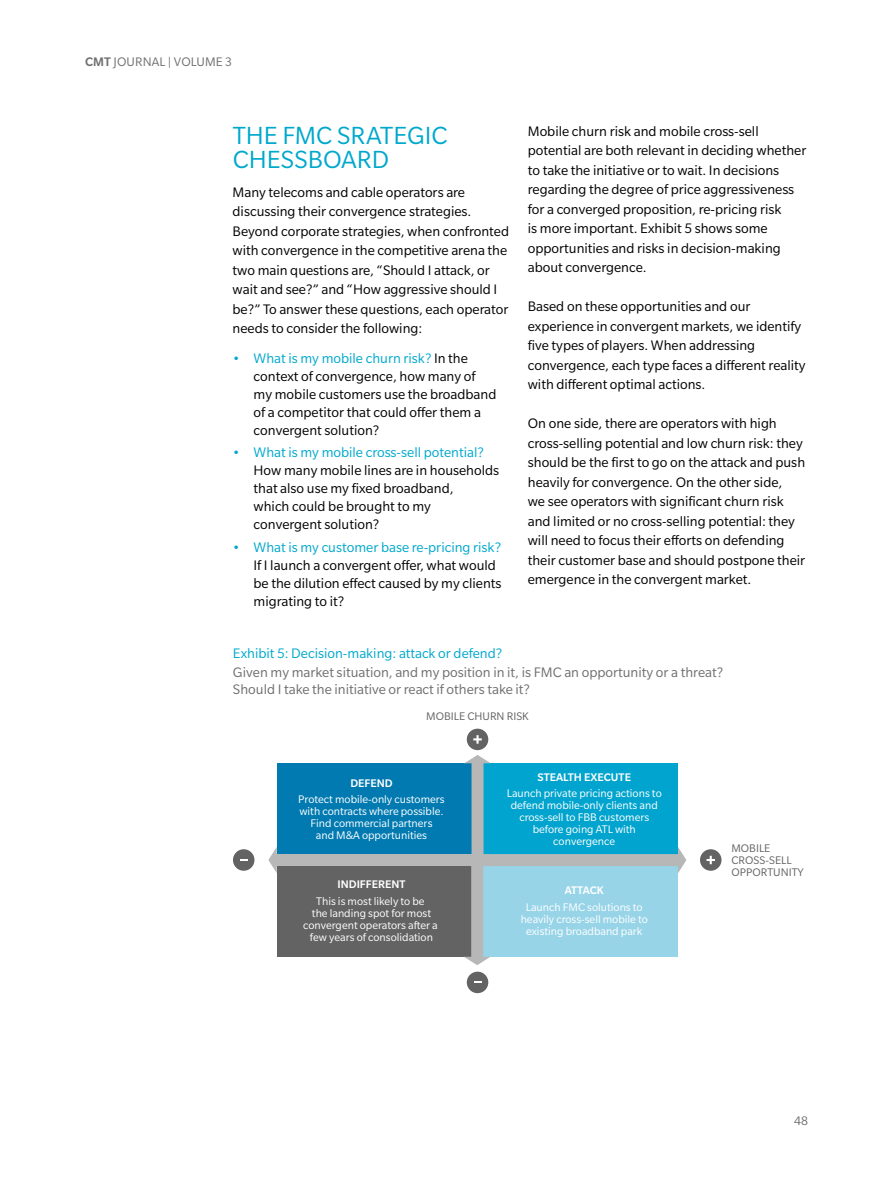
<style>
.page{position:relative;width:893px;height:1188px;background:#fff}
.page>*{position:absolute;margin:0;border:0;box-sizing:border-box;transform-origin:0 0}
.t1{font:27px/24px "Slate Pro";color:#00a8cd}
.t2{font:15px/19.5px "Slate Pro";color:#000}
.t3{font:15px/16.5px "Slate Pro";color:#706f6f}
.t4{font:15px "Slate Pro";color:#00a8cd}
.t5{font:13.5px "Slate Pro";letter-spacing:.01em;color:#706f6f}
.t6{font:12px/12px "Slate Pro";color:#fff;text-align:center}
.t7{font:12px/12px "Slate Pro";color:#646363}
.t8{font:500 12px "Slate Pro";color:#fff}
.s1{font-weight:500}
.s2{color:#00a8cd}
</style>
<div class="page">
<div style="left:700px;top:849px;width:21px;height:22px;background:#646363;border-radius:50%"></div>
<svg style="left:706px;top:856px;width:9px;height:8px"></svg>
<div style="left:233px;top:849px;width:21px;height:22px;background:#646363;border-radius:50%"></div>
<svg style="left:240px;top:859px;width:8px;height:2px"></svg>
<div style="left:467px;top:729px;width:21px;height:21px;background:#646363;border-radius:50%"></div>
<svg style="left:473px;top:735px;width:9px;height:9px"></svg>
<div style="left:467px;top:972px;width:21px;height:21px;background:#646363;border-radius:50%"></div>
<svg style="left:474px;top:981px;width:7px;height:2px"></svg>
<svg style="left:268px;top:755px;width:418px;height:210px;background:#5ea3bb"></svg>
<p class="t5" style="left:85px;top:54px;width:149px"><span class="s1">CMT</span> JOURNAL | VOLUME 3</p>
<h1 class="t1" style="left:233px;top:123px;width:217px">THE FMC SRATEGIC<br>CHESSBOARD</h1>
<p class="t2" style="left:233px;top:182px;width:278px">Many telecoms and cable operators are discussing their convergence strategies.<br>Beyond corporate strategies, when confronted with convergence in the competitive arena the two main questions are, “Should I attack, or wait and see?” and “How aggressive should I be?” To answer these questions, each operator needs to consider the following:</p>
<p class="t2" style="left:254px;top:349px;width:244px;line-height:18px;text-indent:-21px"><span class="s2">• What is my mobile churn risk?</span> In the context of convergence, how many of my mobile customers use the broadband of a competitor that could offer them a convergent solution?</p>
<p class="t4" style="left:233px;top:445px;width:253px">• What is my mobile cross-sell potential?</p>
<p class="t2" style="left:254px;top:461px;width:247px;line-height:18px">How many mobile lines are in households that also use my fixed broadband,<br>which could be brought to my convergent solution?</p>
<p class="t4" style="left:233px;top:539px;width:270px">• What is my customer base re-pricing risk?</p>
<p class="t2" style="left:254px;top:556px;width:249px;line-height:18px">If I launch a convergent offer, what would be the dilution effect caused by my clients migrating to it?</p>
<p class="t2" style="left:528px;top:121px;width:280px">Mobile churn risk and mobile cross-sell potential are both relevant in deciding whether to take the initiative or to wait. In decisions regarding the degree of price aggressiveness for a converged proposition, re-pricing risk<br>is more important. Exhibit 5 shows some opportunities and risks in decision-making about convergence.</p>
<p class="t2" style="left:528px;top:297px;width:279px">Based on these opportunities and our experience in convergent markets, we identify five types of players. When addressing convergence, each type faces a different reality with different optimal actions.</p>
<p class="t2" style="left:528px;top:414px;width:279px">On one side, there are operators with high cross-selling potential and low churn risk: they should be the first to go on the attack and push heavily for convergence. On the other side,<br>we see operators with significant churn risk and limited or no cross-selling potential: they will need to focus their efforts on defending their customer base and should postpone their emergence in the convergent market.</p>
<p class="t4" style="left:233px;top:645px;width:271px">Exhibit 5: Decision-making: attack or defend?</p>
<p class="t3" style="left:233px;top:664px;width:492px">Given my market situation, and my position in it, is FMC an opportunity or a threat?<br>Should I take the initiative or react if others take it?</p>
<p class="t7" style="left:426px;top:711px;width:104px">MOBILE CHURN RISK</p>
<p class="t8" style="left:350px;top:777px;width:44px">DEFEND</p>
<p class="t6" style="left:298px;top:794px;width:148px">Protect mobile-only customers with contracts where possible.<br>Find commercial partners<br>and M&amp;A opportunities</p>
<p class="t8" style="left:337px;top:878px;width:69px">INDIFFERENT</p>
<p class="t6" style="left:303px;top:895px;width:136px">This is most likely to be<br>the landing spot for most convergent operators after a few years of consolidation</p>
<p class="t8" style="left:538px;top:771px;width:95px">STEALTH EXECUTE</p>
<p class="t6" style="left:507px;top:788px;width:156px">Launch private pricing actions to defend mobile-only clients and cross-sell to FBB customers before going ATL with convergence</p>
<p class="t8" style="left:565px;top:884px;width:41px">ATTACK</p>
<p class="t6" style="left:521px;top:901px;width:129px">Launch FMC solutions to heavily cross-sell mobile to existing broadband park</p>
<p class="t7" style="left:731px;top:842px;width:74px">MOBILE<br>CROSS-SELL<br>OPPORTUNITY</p>
<p class="t5" style="left:794px;top:1114px;width:15px">48</p>
</div>
